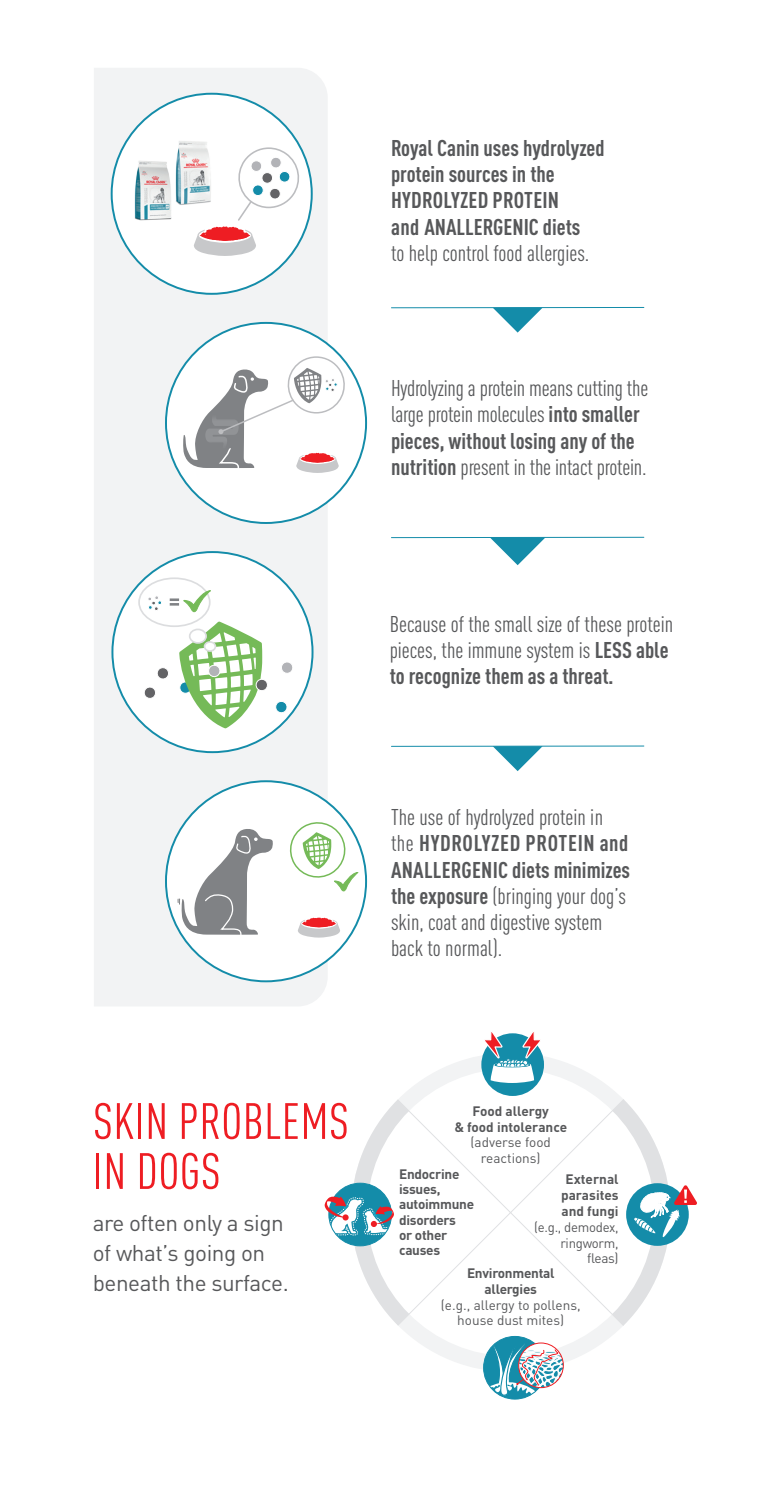
<style>
.page{position:relative;width:765px;height:1485px;background:#fff}
.page>*{position:absolute;margin:0;border:0;box-sizing:border-box;transform-origin:0 0}
.t1{font:condensed 50.25px/50px "DIN Pro";letter-spacing:.01em;color:#ee1d23}
.t2{font:condensed 22.5px/26.2px "DIN Pro";color:#57585a}
.t3{font:700 condensed 22.5px/26.2px "DIN Pro";color:#57585a}
.t4{font:22.5px/30px "DIN Pro";letter-spacing:-.02em;color:#57585a}
.t5{font:700 13.5px/15px "DIN Pro";letter-spacing:-.02em;color:#57585a;text-align:center}
.t6{font:13.5px/15.8px "DIN Pro";color:#57585a;text-align:center}
.t7{font:700 13.5px/15.8px "DIN Pro";color:#57585a;text-align:center}
.t8{font:13.5px/15.8px "DIN Pro";letter-spacing:-.02em;color:#57585a;text-align:right}
.s1{font-weight:700}
</style>
<div class="page">
<div style="left:94px;top:68px;width:234px;height:938px;background:#f2f3f4"></div>
<div style="left:112px;top:94px;width:200px;height:200px;background:#fff;border-radius:50%"></div>
<div style="left:166px;top:323px;width:200px;height:200px;background:#fff;border-radius:50%"></div>
<div style="left:112px;top:552px;width:201px;height:200px;background:#fff;border-radius:50%"></div>
<div style="left:166px;top:781px;width:200px;height:200px;background:#fff;border-radius:50%"></div>
<svg style="left:194px;top:147px;width:109px;height:109px"></svg>
<img style="left:119px;top:156px;width:53px;height:65px">
<img style="left:161px;top:141px;width:64px;height:70px">
<svg style="left:183px;top:356px;width:162px;height:117px"></svg>
<svg style="left:138px;top:577px;width:157px;height:151px"></svg>
<svg style="left:298px;top:917px;width:42px;height:21px"></svg>
<svg style="left:178px;top:829px;width:95px;height:109px"></svg>
<svg style="left:289px;top:822px;width:69px;height:70px"></svg>
<hr style="left:391px;top:307px;width:253px;height:1px;background:#148ca9">
<svg style="left:493px;top:308px;width:50px;height:25px"></svg>
<hr style="left:391px;top:537px;width:253px;height:1px;background:#148ca9">
<svg style="left:490px;top:538px;width:55px;height:27px"></svg>
<hr style="left:391px;top:746px;width:253px;height:1px;background:#148ca9">
<svg style="left:493px;top:746px;width:50px;height:25px"></svg>
<svg style="left:414px;top:1056px;width:69px;height:313px"></svg>
<svg style="left:335px;top:1086px;width:148px;height:261px"></svg>
<svg style="left:483px;top:1032px;width:214px;height:367px"></svg>
<div style="left:329px;top:1183px;width:63px;height:63px;background:#148ca9;border-radius:50%"></div>
<svg style="left:324px;top:1196px;width:70px;height:40px"></svg>
<p class="t3" style="left:391px;top:133px;width:215px">Royal Canin uses hydrolyzed protein sources in the<br>HYDROLYZED PROTEIN<br>and ANALLERGENIC diets</p>
<p class="t2" style="left:391px;top:238px;width:200px">to help control food allergies.</p>
<p class="t2" style="left:391px;top:374px;width:259px">Hydrolyzing a protein means cutting the large protein molecules <span class="s1">into smaller pieces, without losing any of the nutrition</span> present in the intact protein.</p>
<p class="t2" style="left:390px;top:610px;width:285px">Because of the small size of these protein pieces, the immune system is <span class="s1">LESS able to recognize them as a threat.</span></p>
<p class="t2" style="left:391px;top:803px;width:241px">The use of hydrolyzed protein in the <span class="s1">HYDROLYZED PROTEIN and<br>ANALLERGENIC diets minimizes the exposure</span> (bringing your dog’s skin, coat and digestive system back to normal).</p>
<h1 class="t1" style="left:93px;top:1093px;width:257px">SKIN PROBLEMS<br>IN DOGS</h1>
<p class="t4" style="left:93px;top:1207px;width:198px">are often only a sign of what’s going on beneath the surface.</p>
<p class="t7" style="left:454px;top:1102px;width:114px">Food allergy<br>&amp; food intolerance</p>
<p class="t6" style="left:471px;top:1134px;width:82px">(adverse food reactions)</p>
<p class="t5" style="left:399px;top:1166px;width:77px;text-align:left">Endocrine issues, autoimmune disorders<br>or other causes</p>
<p class="t7" style="left:561px;top:1171px;width:59px">External parasites and fungi</p>
<p class="t8" style="left:534px;top:1218px;width:86px">(e.g., demodex, ringworm, fleas)</p>
<p class="t5" style="left:467px;top:1264px;width:89px;line-height:15.8px">Environmental allergies</p>
<p class="t6" style="left:441px;top:1296px;width:141px">(e.g., allergy to pollens, house dust mites)</p>
</div>
